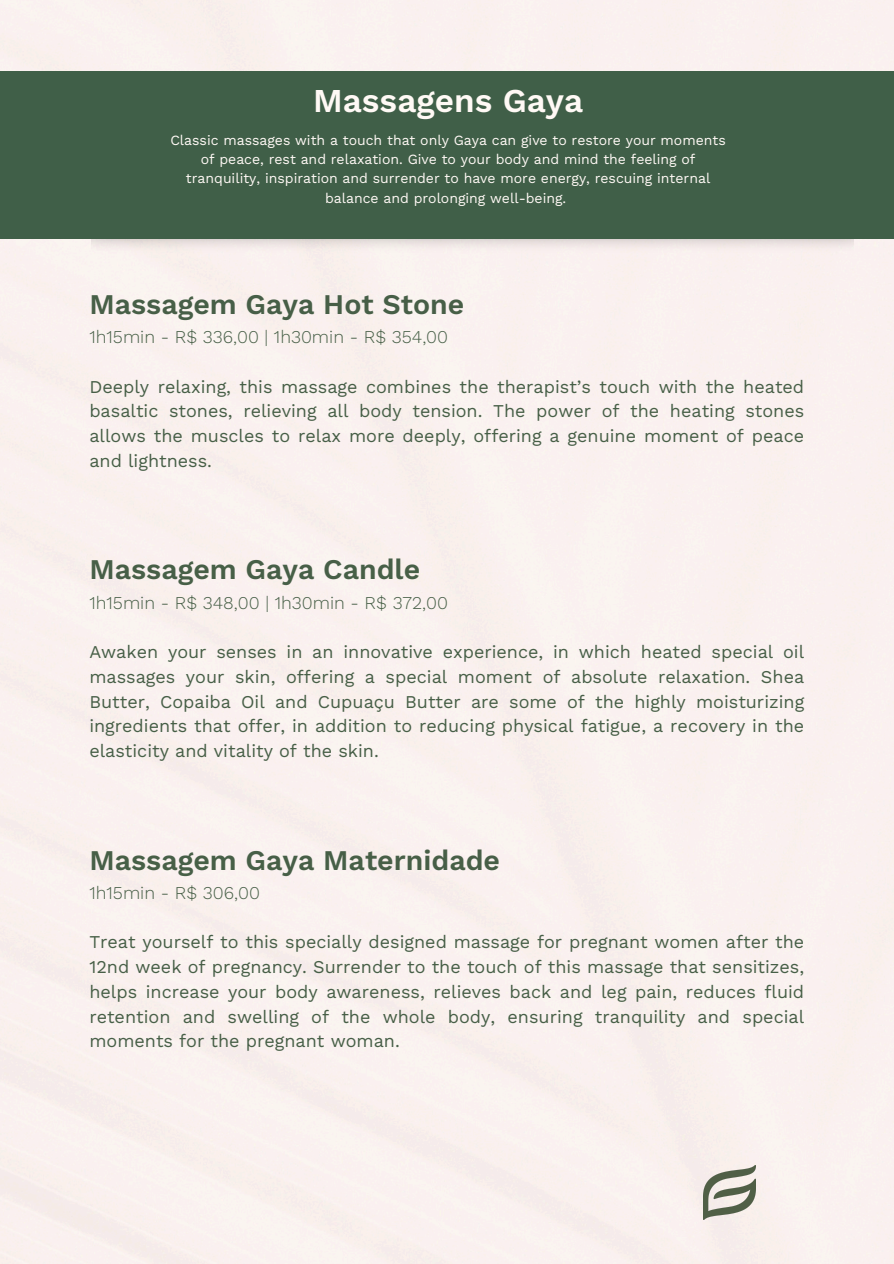
<style>
.page{position:relative;width:894px;height:1264px;background:#fff}
.page>*{position:absolute;margin:0;border:0;box-sizing:border-box;transform-origin:0 0}
.t1{font:600 33.3px "Work Sans";color:#fff9f5}
.t2{font:600 28.5px "Work Sans";color:#475f47}
.t3{font:18px/24.8px "Work Sans";color:#475f47;text-align:justify}
.t4{font:300 18px "Work Sans";color:#475f47}
.t5{font:14.1px/19px "Work Sans";color:#fff9f5;text-align:center}
</style>
<div class="page">
<div style="left:0;top:0;width:893px;height:1263px;background:#faf0f0"></div>
<img style="left:91px;top:238px;width:762px;height:14px">
<div style="left:0;top:71px;width:893px;height:167px;background:#405f48"></div>
<img style="left:703px;top:1165px;width:52px;height:54px">
<h3 class="t1" style="left:313px;top:81px;width:271px">Massagens Gaya</h3>
<h3 class="t5" style="left:170px;top:131px;width:557px">Classic massages with a touch that only Gaya can give to restore your moments of peace, rest and relaxation. Give to your body and mind the feeling of tranquility, inspiration and surrender to have more energy, rescuing internal balance and prolonging well-being.</h3>
<p class="t2" style="left:89px;top:287px;width:376px">Massagem Gaya Hot Stone</p>
<p class="t4" style="left:89px;top:326px;width:360px">1h15min - R$ 336,00 | 1h30min - R$ 354,00</p>
<h1 class="t3" style="left:89px;top:374px;width:716px">Deeply relaxing, this massage combines the therapist’s touch with the heated basaltic stones, relieving all body tension. The power of the heating stones allows the muscles to relax more deeply, offering a genuine moment of peace and lightness.</h1>
<p class="t2" style="left:89px;top:553px;width:332px">Massagem Gaya Candle</p>
<p class="t4" style="left:89px;top:592px;width:360px">1h15min - R$ 348,00 | 1h30min - R$ 372,00</p>
<p class="t3" style="left:89px;top:639px;width:716px">Awaken your senses in an innovative experience, in which heated special oil massages your skin, offering a special moment of absolute relaxation. Shea Butter, Copaiba Oil and Cupuaçu Butter are some of the highly moisturizing ingredients that offer, in addition to reducing physical fatigue, a recovery in the elasticity and vitality of the skin.</p>
<h3 class="t2" style="left:89px;top:843px;width:412px">Massagem Gaya Maternidade</h3>
<h3 class="t4" style="left:89px;top:882px;width:172px">1h15min - R$ 306,00</h3>
<h3 class="t3" style="left:89px;top:929px;width:716px">Treat yourself to this specially designed massage for pregnant women after the 12nd week of pregnancy. Surrender to the touch of this massage that sensitizes, helps increase your body awareness, relieves back and leg pain, reduces fluid retention and swelling of the whole body, ensuring tranquility and special moments for the pregnant woman.</h3>
</div>
